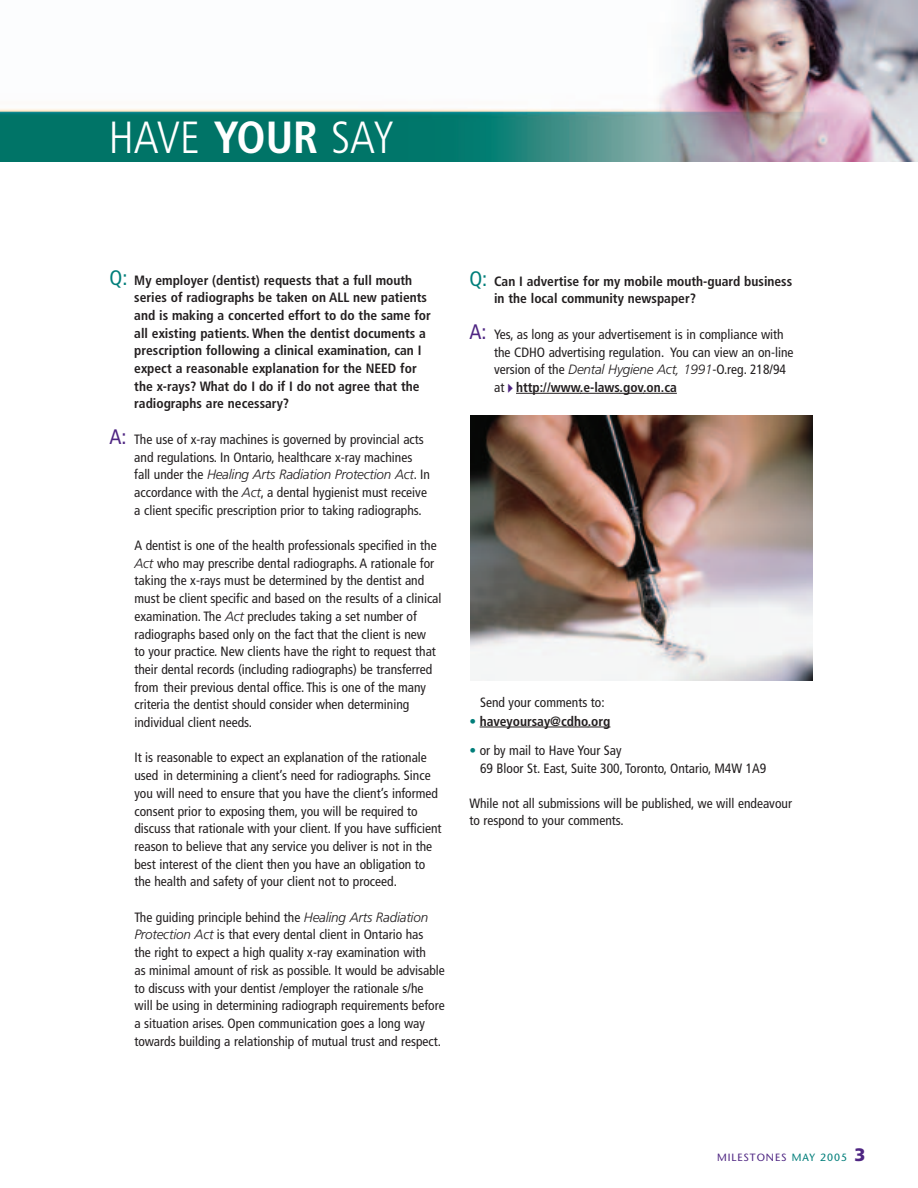
<style>
.page{position:relative;width:918px;height:1188px;background:#fff}
.page>*{position:absolute;margin:0;border:0;box-sizing:border-box;transform-origin:0 0}
.t1{font:300 condensed 45px "Frutiger";color:#fff}
.t2{font:condensed 13.5px/17.7px "Frutiger";color:#231f20}
.t3{font:700 condensed 13.5px/17.7px "Frutiger";color:#231f20}
.t4{font:500 10.5px "Stone Sans Std";letter-spacing:.085em;color:#4e2582}
.s1{font-weight:700}
.s2{font-weight:400;font-size:21px;color:#007e7a}
.s3{font-size:21px;color:#4e2582}
.s4{font-weight:300;font-style:italic;font-stretch:normal}
.s5{font-weight:400;color:#007e7a}
.s6{color:#007e7a}
.s7{font-family:"Frutiger";font-weight:900;font-size:18px}
</style>
<div class="page">
<hr style="left:516px;top:393px;width:65px;height:1px;background:#231f20">
<hr style="left:580px;top:393px;width:40px;height:1px;background:#231f20">
<svg style="left:620px;top:393px;width:23px;height:1px"></svg>
<hr style="left:643px;top:393px;width:34px;height:1px;background:#231f20">
<hr style="left:480px;top:727px;width:52px;height:1px;background:#231f20">
<hr style="left:532px;top:727px;width:56px;height:1px;background:#231f20">
<svg style="left:588px;top:727px;width:22px;height:1px"></svg>
<img style="left:0;top:0;width:918px;height:162px">
<img style="left:470px;top:416px;width:343px;height:265px">
<h1 class="t1" style="left:109px;top:119px;width:288px">HAVE <span class="s1">YOUR</span> SAY</h1>
<p class="t3" style="left:134px;top:272px;width:298px;text-indent:-25px"><span class="s2">Q:</span> My employer (dentist) requests that a full mouth series of radiographs be taken on ALL new patients and is making a concerted effort to do the same for all existing patients. When the dentist documents a prescription following a clinical examination, can I expect a reasonable explanation for the NEED for the x-rays? What do I do if I do not agree that the radiographs are necessary?</p>
<p class="t2" style="left:134px;top:431px;width:297px;text-indent:-25px"><span class="s3">A:</span> The use of x-ray machines is governed by provincial acts and regulations. In Ontario, healthcare x-ray machines fall under the <span class="s4">Healing Arts Radiation Protection Act</span>. In accordance with the <span class="s4">Act</span>, a dental hygienist must receive a client specific prescription prior to taking radiographs.</p>
<p class="t2" style="left:134px;top:538px;width:309px">A dentist is one of the health professionals specified in the <span class="s4">Act</span> who may prescribe dental radiographs. A rationale for taking the x-rays must be determined by the dentist and must be client specific and based on the results of a clinical examination. The <span class="s4">Act</span> precludes taking a set number of radiographs based only on the fact that the client is new<br>to your practice. New clients have the right to request that their dental records (including radiographs) be transferred from their previous dental office. This is one of the many criteria the dentist should consider when determining individual client needs.</p>
<p class="t2" style="left:134px;top:750px;width:309px">It is reasonable to expect an explanation of the rationale used in determining a client’s need for radiographs. Since you will need to ensure that you have the client’s informed consent prior to exposing them, you will be required to discuss that rationale with your client. If you have sufficient reason to believe that any service you deliver is not in the best interest of the client then you have an obligation to the health and safety of your client not to proceed.</p>
<p class="t2" style="left:134px;top:909px;width:312px">The guiding principle behind the <span class="s4">Healing Arts Radiation Protection Act</span> is that every dental client in Ontario has<br>the right to expect a high quality x-ray examination with<br>as minimal amount of risk as possible. It would be advisable to discuss with your dentist /employer the rationale s/he will be using in determining radiograph requirements before a situation arises. Open communication goes a long way towards building a relationship of mutual trust and respect.</p>
<p class="t3" style="left:494px;top:273px;width:300px;text-indent:-25px"><span class="s2">Q:</span> Can I advertise for my mobile mouth-guard business in the local community newspaper?</p>
<p class="t2" style="left:494px;top:326px;width:301px;text-indent:-25px"><span class="s3">A:</span> Yes, as long as your advertisement is in compliance with the CDHO advertising regulation. You can view an on-line version of the <span class="s4">Dental Hygiene Act, 1991</span>-O.reg. 218/94 at <span class="s1">http://www.e-laws.gov.on.ca</span></p>
<p class="t2" style="left:480px;top:694px;width:126px">Send your comments to:</p>
<p class="t3" style="left:469px;top:713px;width:143px"><span class="s5">•</span> haveyoursay@cdho.org</p>
<p class="t2" style="left:480px;top:743px;width:288px;text-indent:-11px"><span class="s6">•</span> or by mail to Have Your Say<br>69 Bloor St. East, Suite 300, Toronto, Ontario, M4W 1A9</p>
<p class="t2" style="left:469px;top:795px;width:324px">While not all submissions will be published, we will endeavour to respond to your comments.</p>
<p class="t4" style="left:717px;top:1153px;width:150px">MILESTONES <span class="s6">MAY 2005</span> <span class="s7">3</span></p>
</div>
